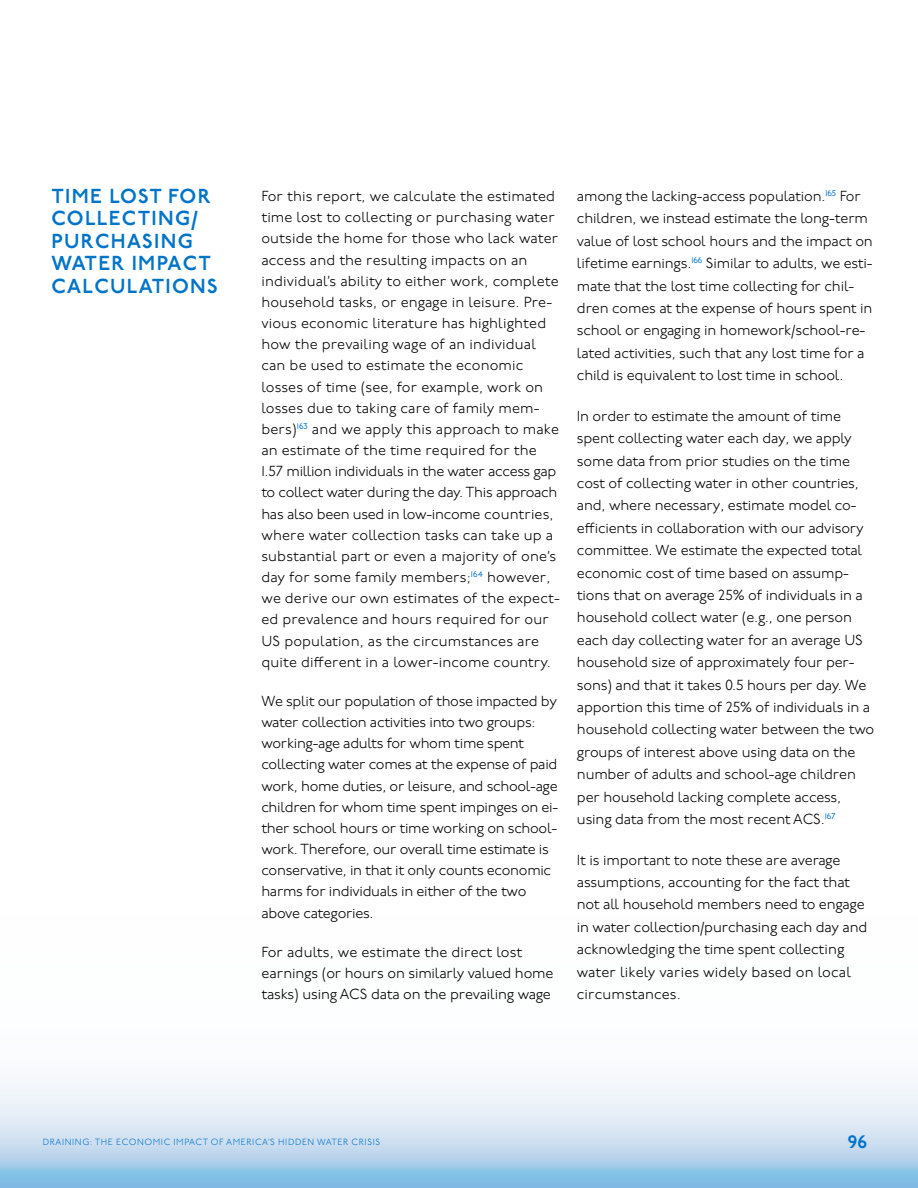
<style>
.page{position:relative;width:918px;height:1188px;background:#fff}
.page>*{position:absolute;margin:0;border:0;box-sizing:border-box;transform-origin:0 0}
.t1{font:600 20.25px/22.5px "P22 Underground";letter-spacing:.065em;color:#0074c8}
.t2{font:600 18px "P22 Underground";color:#0074c8}
.t3{font:300 14.55px/22.4px "P22 Underground";letter-spacing:-.01em;color:#000}
.t4{font:300 14.55px/21.1px "P22 Underground";letter-spacing:.01em;color:#000}
.t5{font:300 9px "P22 Underground";letter-spacing:.065em;color:#0074c8}
</style>
<div class="page">
<svg style="left:0;top:1083px;width:918px;height:105px;background:#c7def0"></svg>
<h1 class="t1" style="left:51px;top:185px;width:168px">TIME LOST FOR<br>COLLECTING/<br>PURCHASING<br>WATER IMPACT<br>CALCULATIONS</h1>
<p class="t4" style="left:261px;top:186px;width:300px">For this report, we calculate the estimated time lost to collecting or purchasing water outside the home for those who lack water access and the resulting impacts on an individual’s ability to either work, complete household tasks, or engage in leisure. Pre&shy;vious economic literature has highlighted how the prevailing wage of an individual can be used to estimate the economic losses of time (see, for example, work on losses due to taking care of family mem&shy;bers)<sup>163</sup> and we apply this approach to make an estimate of the time required for the 1.57 million individuals in the water access gap to collect water during the day. This approach has also been used in low-income countries, where water collection tasks can take up a substantial part or even a majority of one’s day for some family members;<sup>164</sup> however, we derive our own estimates of the expect&shy;ed prevalence and hours required for our US population, as the circumstances are quite different in a lower-income country.</p>
<p class="t3" style="left:261px;top:691px;width:298px;line-height:21.1px">We split our population of those impacted by water collection activities into two groups: working-age adults for whom time spent collecting water comes at the expense of paid work, home duties, or leisure, and school-age children for whom time spent impinges on ei&shy;ther school hours or time working on school&shy;work. Therefore, our overall time estimate is conservative, in that it only counts economic harms for individuals in either of the two above categories.</p>
<p class="t3" style="left:261px;top:942px;width:294px;line-height:21.1px">For adults, we estimate the direct lost earnings (or hours on similarly valued home tasks) using ACS data on the prevailing wage</p>
<p class="t3" style="left:577px;top:186px;width:297px">among the lacking-access population.<sup>165</sup> For children, we instead estimate the long-term value of lost school hours and the impact on lifetime earnings.<sup>166</sup> Similar to adults, we esti&shy;mate that the lost time collecting for chil&shy;dren comes at the expense of hours spent in school or engaging in homework/school-re&shy;lated activities, such that any lost time for a child is equivalent to lost time in school.</p>
<p class="t3" style="left:577px;top:405px;width:299px">In order to estimate the amount of time spent collecting water each day, we apply some data from prior studies on the time cost of collecting water in other countries, and, where necessary, estimate model co&shy;efficients in collaboration with our advisory committee. We estimate the expected total economic cost of time based on assump&shy;tions that on average 25% of individuals in a household collect water (e.g., one person each day collecting water for an average US household size of approximately four per&shy;sons) and that it takes 0.5 hours per day. We apportion this time of 25% of individuals in a household collecting water between the two groups of interest above using data on the number of adults and school-age children per household lacking complete access, using data from the most recent ACS.<sup>167</sup></p>
<p class="t3" style="left:577px;top:849px;width:292px">It is important to note these are average assumptions, accounting for the fact that not all household members need to engage in water collection/purchasing each day and acknowledging the time spent collecting water likely varies widely based on local circumstances.</p>
<p class="t5" style="left:43px;top:1137px;width:339px">DRAINING: THE ECONOMIC IMPACT OF AMERICA’S HIDDEN WATER CRISIS</p>
<p class="t2" style="left:848px;top:1132px;width:21px">96</p>
</div>
